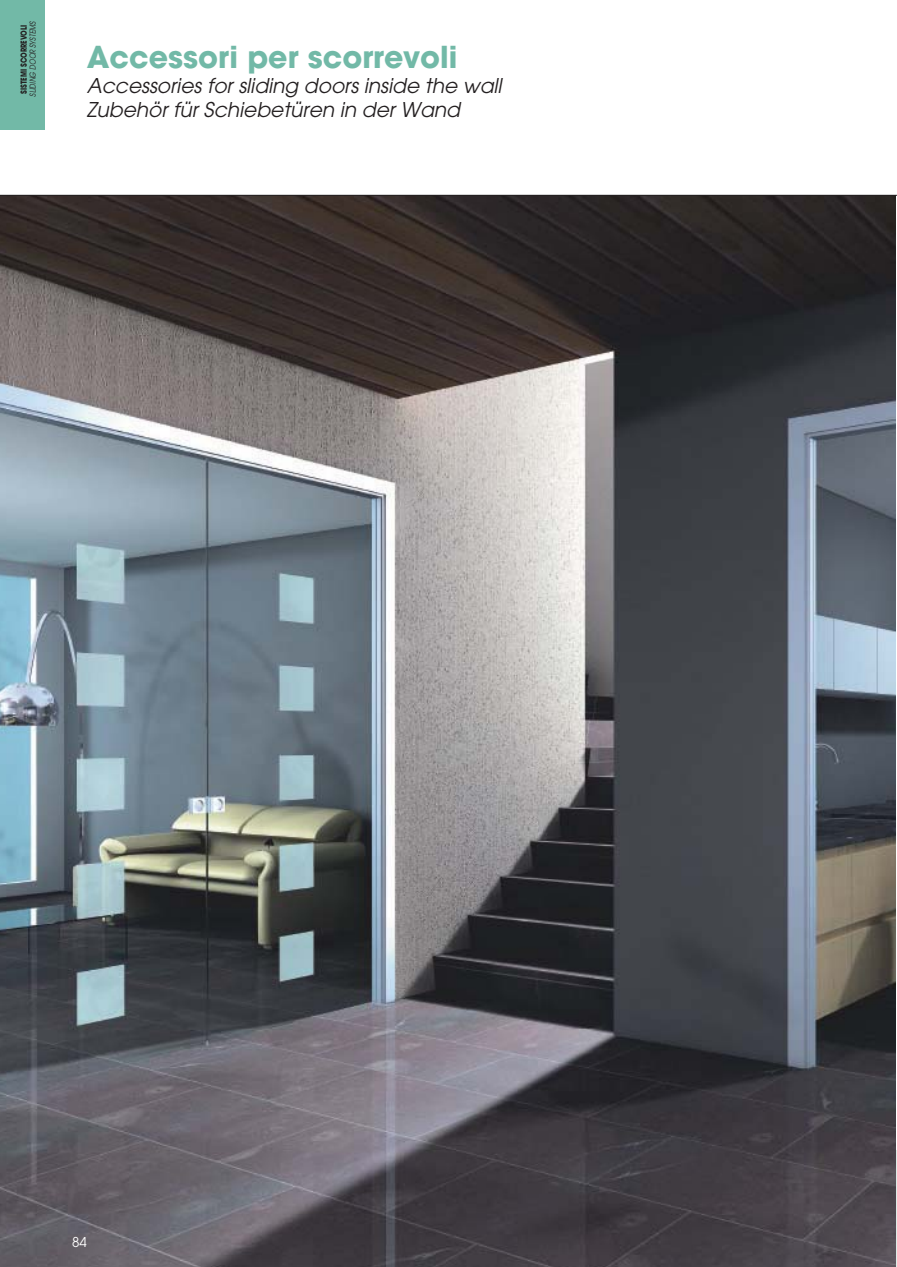
<style>
.page{position:relative;width:897px;height:1267px;background:#fff}
.page>*{position:absolute;margin:0;border:0;box-sizing:border-box;transform-origin:0 0}
.t1{font:700 30px "Avant Garde";color:#72b9a7}
.t2{font:italic 20.25px/24.3px "Avant Garde";color:#231f20}
.t3{font:13.5px "Avant Garde";color:#fff}
.t4{font:italic 8.25px "Avant Garde";color:#231f20;scale:.8 1}
.t5{font:700 8.25px "Avant Garde";color:#231f20;scale:.8 1}
</style>
<div class="page">
<hr style="left:895px;top:1150px;width:1px;height:116px;background:#ddece7">
<img style="left:0;top:196px;width:895px;height:1070px">
<hr style="left:0;top:195px;width:896px;height:1px;background:#231f20">
<div style="left:0;top:0;width:44px;height:129px;background:#72b9a7"></div>
<p class="t5" style="left:21px;top:94px;width:88px;rotate:-90deg">SISTEMI SCORREVOLI</p>
<p class="t4" style="left:30px;top:97px;width:95px;rotate:-90deg">SLIDING DOOR SYSTEMS</p>
<h1 class="t1" style="left:87px;top:46px;width:372px">Accessori per scorrevoli</h1>
<p class="t2" style="left:87px;top:75px;width:416px">Accessories for sliding doors inside the wall<br>Zubehör für Schiebetüren in der Wand</p>
<p class="t3" style="left:72px;top:1236px;width:16px">84</p>
</div>
